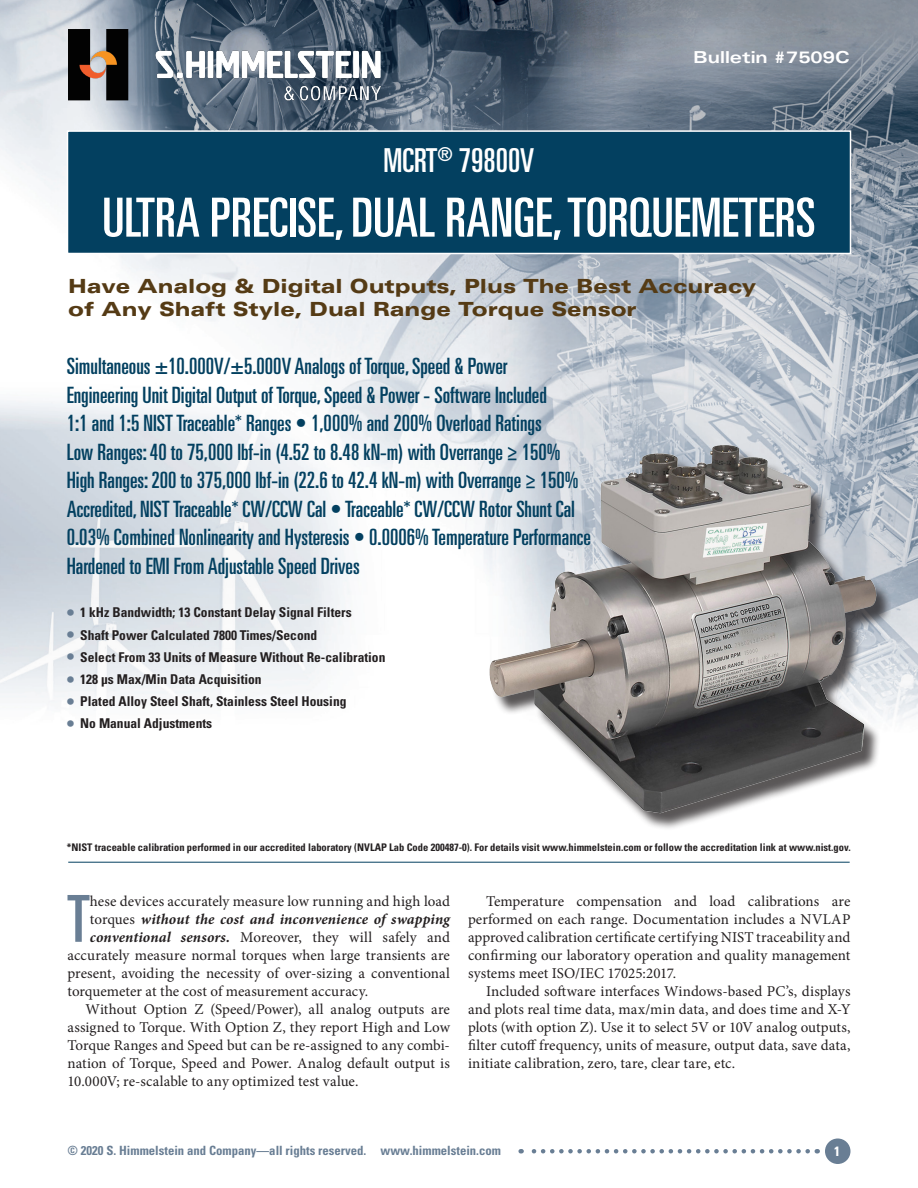
<style>
.page{position:relative;width:918px;height:1188px;background:#fff}
.page>*{position:absolute;margin:0;border:0;box-sizing:border-box;transform-origin:0 0}
.HML_Body_Text{font:ultra-condensed 64.8px "Univers LT Std";color:#697e94}
.HML_36_pt_White_Name{font:ultra-condensed 54px "Univers LT Std";color:#fff}
.HML_Model_Number_in{font:ultra-condensed 33px "Univers LT Std";color:#fff}
.HML_Specs_Blue_15_Pt{font:ultra-condensed 22.5px "Univers LT Std";color:#034060}
.HML_Brown_Bold_Ext_S{font:900 expanded 19.5px/23.4px "Univers LT Std";color:#553b15}
.t1{font:700 expanded 16.5px "Univers LT Std";color:#fff}
.HML_Body_Text-2{font:15px/18px "Minion Pro";color:#231f20;text-align:justify}
.HML_Body_Text-3{font:italic 700 15px "Minion Pro";letter-spacing:.01em;color:#231f20}
.t2{font:700 condensed 13.5px "Univers LT Std";color:#231f20}
.t3{font:700 condensed 13.5px "Univers LT Std";color:#fff}
.t4{font:700 condensed 12.75px "Univers LT Std";color:#697e94}
.HML_Asterisk_Stateme{font:700 condensed 10.5px "Univers LT Std";color:#231f20}
.s1{font-weight:700;font-stretch:condensed}
.s2{font-size:18px;color:#697e94}
.s3{font-weight:400;font-style:normal}
.s4{font-weight:700;font-style:italic}
</style>
<div class="page">
<div style="left:825px;top:1138px;width:25px;height:26px;background:#697e94;border-radius:50%"></div>
<svg style="left:521px;top:1149px;width:287px;height:5px"></svg>
<img style="left:0;top:0;width:918px;height:862px">
<img style="left:476px;top:430px;width:415px;height:418px">
<div style="left:68px;top:131px;width:782px;height:123px;background:#034060"></div>
<div style="left:67px;top:130px;width:784px;height:124px;border:2px solid #fff"></div>
<hr style="left:68px;top:862px;width:782px;height:1px;background:#034060">
<img style="left:68px;top:30px;width:326px;height:77px">
<p class="t1" style="left:693px;top:48px;width:158px">Bulletin #7509C</p>
<p class="HML_Model_Number_in" style="left:384px;top:141px;width:152px">MCRT<sup>®</sup> 79800V</p>
<p class="HML_36_pt_White_Name" style="left:102px;top:187px;width:715px">ULTRA PRECISE, DUAL RANGE, TORQUEMETERS</p>
<p class="HML_Brown_Bold_Ext_S" style="left:68px;top:274px;width:690px">Have Analog &amp; Digital Outputs, Plus The Best Accuracy of Any Shaft Style, Dual Range Torque Sensor</p>
<p class="HML_Specs_Blue_15_Pt" style="left:67px;top:353px;width:442px">Simultaneous ±10.000V/±5.000V Analogs of Torque, Speed &amp; Power</p>
<p class="HML_Specs_Blue_15_Pt" style="left:67px;top:382px;width:482px">Engineering Unit Digital Output of Torque, Speed &amp; Power - Software Included</p>
<p class="HML_Specs_Blue_15_Pt" style="left:67px;top:410px;width:476px">1:1 and 1:5 NIST Traceable* Ranges • 1,000% and 200% Overload Ratings</p>
<p class="HML_Specs_Blue_15_Pt" style="left:67px;top:439px;width:495px">Low Ranges: 40 to 75,000 lbf-in (4.52 to 8.48 kN-m) with Overrange <span class="s1">≥</span> 150%</p>
<p class="HML_Specs_Blue_15_Pt" style="left:67px;top:467px;width:513px">High Ranges: 200 to 375,000 lbf-in (22.6 to 42.4 kN-m) with Overrange <span class="s1">≥</span> 150%</p>
<p class="HML_Specs_Blue_15_Pt" style="left:67px;top:496px;width:510px">Accredited, NIST Traceable* CW/CCW Cal • Traceable* CW/CCW Rotor Shunt Cal</p>
<p class="HML_Specs_Blue_15_Pt" style="left:67px;top:524px;width:526px">0.03% Combined Nonlinearity and Hysteresis • 0.0006% Temperature Performance</p>
<p class="HML_Specs_Blue_15_Pt" style="left:67px;top:553px;width:295px">Hardened to EMI From Adjustable Speed Drives</p>
<p class="t2" style="left:67px;top:604px;width:286px"><span class="s2">•</span> 1 kHz Bandwidth; 13 Constant Delay Signal Filters</p>
<p class="t2" style="left:67px;top:627px;width:252px"><span class="s2">•</span> Shaft Power Calculated 7800 Times/Second</p>
<p class="t2" style="left:67px;top:649px;width:320px"><span class="s2">•</span> Select From 33 Units of Measure Without Re-calibration</p>
<p class="t2" style="left:67px;top:671px;width:196px"><span class="s2">•</span> 128 μs Max/Min Data Acquisition</p>
<p class="t2" style="left:67px;top:693px;width:281px"><span class="s2">•</span> Plated Alloy Steel Shaft, Stainless Steel Housing</p>
<p class="t2" style="left:67px;top:715px;width:147px"><span class="s2">•</span> No Manual Adjustments</p>
<p class="HML_Asterisk_Stateme" style="left:67px;top:840px;width:785px">*NIST traceable calibration performed in our accredited laboratory (NVLAP Lab Code 200487-0). For details visit www.himmelstein.com or follow the accreditation link at www.nist.gov.</p>
<p class="HML_Body_Text" style="left:67px;top:882px;width:24px">T</p>
<p class="HML_Body_Text-2" style="left:90px;top:892px;width:362px">hese devices accurately measure low running and high load</p>
<p class="HML_Body_Text-3" style="left:90px;top:908px;width:362px"><span class="s3">torques</span> without the cost and inconvenience of swapping</p>
<p class="HML_Body_Text-2" style="left:90px;top:928px;width:362px"><span class="s4">conventional sensors.</span> Moreover, they will safely and</p>
<p class="HML_Body_Text-2" style="left:68px;top:946px;width:384px">accurately measure normal torques when large transients are</p>
<p class="HML_Body_Text-2" style="left:68px;top:964px;width:384px">present, avoiding the necessity of over-sizing a conventional</p>
<p class="HML_Body_Text-2" style="left:68px;top:982px;width:302px">torquemeter at the cost of measurement accuracy.</p>
<p class="HML_Body_Text-2" style="left:68px;top:1000px;width:384px;text-indent:18px">Without Option Z (Speed/Power), all analog outputs are assigned to Torque. With Option Z, they report High and Low Torque Ranges and Speed but can be re-assigned to any combi&shy;nation of Torque, Speed and Power. Analog default output is 10.000V; re-scalable to any optimized test value.</p>
<p class="HML_Body_Text-2" style="left:468px;top:892px;width:384px;text-indent:18px">Temperature compensation and load calibrations are performed on each range. Documentation includes a NVLAP approved calibration certificate certifying NIST traceability and confirming our laboratory operation and quality management systems meet ISO/IEC 17025:2017.</p>
<p class="HML_Body_Text-2" style="left:468px;top:982px;width:384px;text-indent:18px">Included software interfaces Windows-based PC’s, displays and plots real time data, max/min data, and does time and X-Y plots (with option Z). Use it to select 5V or 10V analog outputs, filter cutoff frequency, units of measure, output data, save data, initiate calibration, zero, tare, clear tare, etc.</p>
<p class="t4" style="left:68px;top:1143px;width:435px">© 2020 S. Himmelstein and Company—all rights reserved. www.himmelstein.com</p>
<p class="t3" style="left:834px;top:1143px;width:7px">1</p>
</div>
